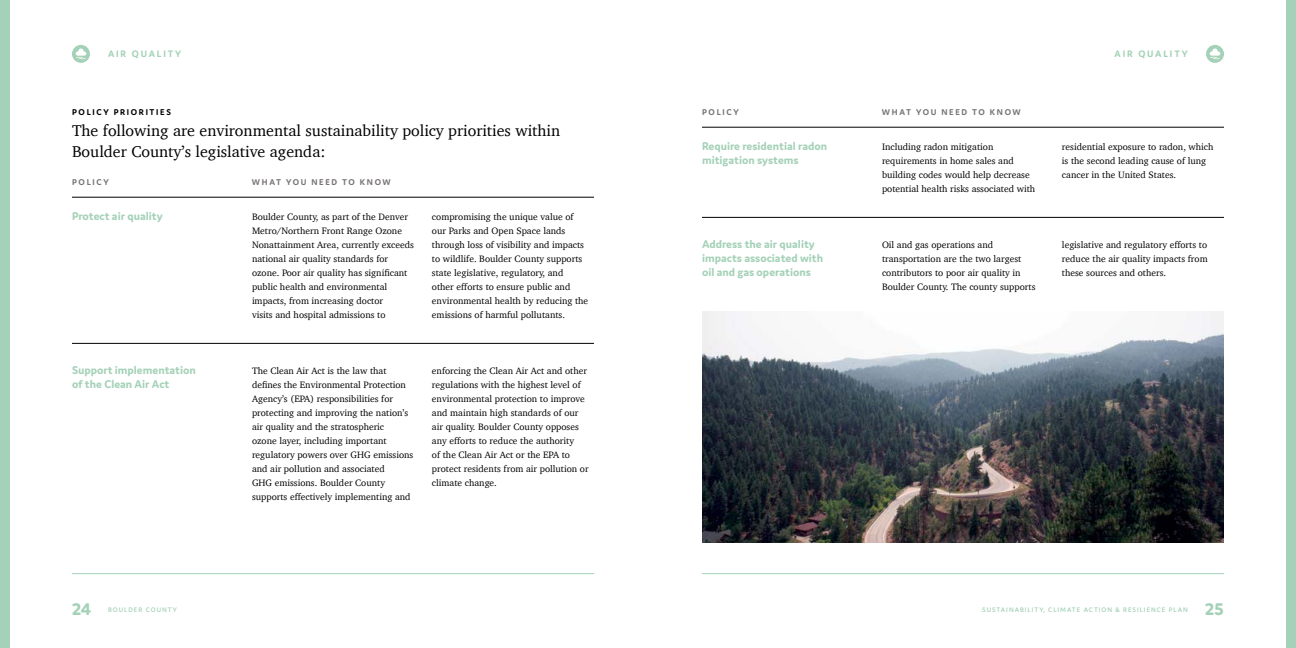
<style>
.page{position:relative;width:1296px;height:648px;background:#fff}
.page>*{position:absolute;margin:0;border:0;box-sizing:border-box;transform-origin:0 0}
.t1{font:800 18px "Domus";color:#a4d1b7}
.t2{font:16px/21px "Charter";color:#000}
.t3{font:700 12px/14px "Domus";color:#a4d1b7}
.t4{font:700 10px "Domus";letter-spacing:.185em;color:#a4d1b7}
.t5{font:9.5px/14px "Charter";color:#000}
.t6{font:700 9px "Domus";letter-spacing:.185em;color:#787477}
.t7{font:700 9px "Domus";letter-spacing:.185em;color:#000}
.t8{font:600 7px "Domus";letter-spacing:.145em;color:#a4d1b7}
</style>
<div class="page">
<hr style="left:72px;top:574px;width:522px;height:1px;background:#a4d1b7">
<hr style="left:702px;top:574px;width:522px;height:1px;background:#a4d1b7">
<div style="left:72px;top:45px;width:18px;height:18px;background:#a4d1b7;border-radius:50%"></div>
<svg style="left:76px;top:49px;width:10px;height:10px"></svg>
<div style="left:1206px;top:45px;width:18px;height:18px;background:#a4d1b7;border-radius:50%"></div>
<svg style="left:1210px;top:49px;width:10px;height:10px"></svg>
<div style="left:0;top:0;width:10px;height:648px;background:#a4d1b7"></div>
<div style="left:1286px;top:0;width:10px;height:648px;background:#a4d1b7"></div>
<hr style="left:72px;top:197px;width:522px;height:1px;background:#000">
<hr style="left:72px;top:343px;width:522px;height:1px;background:#000">
<hr style="left:702px;top:127px;width:522px;height:1px;background:#000">
<hr style="left:702px;top:217px;width:522px;height:1px;background:#000">
<img style="left:702px;top:311px;width:522px;height:231px">
<p class="t4" style="left:108px;top:48px;width:75px">air quality</p>
<p class="t4" style="left:1115px;top:48px;width:75px">air quality</p>
<p class="t7" style="left:72px;top:107px;width:73px">POLI CY PRI ORITI</p>
<p class="t7" style="left:160px;top:107px;width:12px">ES</p>
<h2 class="t2" style="left:72px;top:120px;width:490px">The following are environmental sustainability policy priorities within<br>Boulder County’s legislative agenda:</h2>
<p class="t6" style="left:72px;top:177px;width:36px">POLI CY</p>
<p class="t6" style="left:252px;top:177px;width:140px">WHAT YOU NEED TO KNOW</p>
<p class="t3" style="left:72px;top:209px;width:92px">Protect air quality</p>
<p class="t5" style="left:252px;top:210px;width:164px">Boulder County, as part of the Denver Metro/Northern Front Range Ozone Nonattainment Area, currently exceeds national air quality standards for ozone. Poor air quality has significant public health and environmental impacts, from increasing doctor<br>visits and hospital admissions to</p>
<p class="t5" style="left:432px;top:210px;width:158px">compromising the unique value of our Parks and Open Space lands through loss of visibility and impacts to wildlife. Boulder County supports state legislative, regulatory, and<br>other efforts to ensure public and environmental health by reducing the emissions of harmful pollutants.</p>
<p class="t3" style="left:72px;top:363px;width:125px">Support implementation of the Clean Air Act</p>
<p class="t5" style="left:252px;top:364px;width:163px">The Clean Air Act is the law that defines the Environmental Protection Agency’s (EPA) responsibilities for protecting and improving the nation’s air quality and the stratospheric<br>ozone layer, including important regulatory powers over GHG emissions and air pollution and associated<br>GHG emissions. Boulder County supports effectively implementing and</p>
<p class="t5" style="left:432px;top:364px;width:158px">enforcing the Clean Air Act and other regulations with the highest level of environmental protection to improve and maintain high standards of our air quality. Boulder County opposes any efforts to reduce the authority<br>of the Clean Air Act or the EPA to protect residents from air pollution or climate change.</p>
<p class="t6" style="left:702px;top:107px;width:36px">POLI CY</p>
<p class="t6" style="left:882px;top:107px;width:140px">WHAT YOU NEED TO KNOW</p>
<p class="t3" style="left:702px;top:139px;width:127px">Require residential radon mitigation systems</p>
<p class="t5" style="left:882px;top:140px;width:155px">Including radon mitigation requirements in home sales and building codes would help decrease potential health risks associated with</p>
<p class="t5" style="left:1062px;top:140px;width:153px">residential exposure to radon, which is the second leading cause of lung cancer in the United States.</p>
<p class="t3" style="left:702px;top:237px;width:123px">Address the air quality impacts associated with oil and gas operations</p>
<p class="t5" style="left:882px;top:238px;width:155px">Oil and gas operations and transportation are the two largest contributors to poor air quality in Boulder County. The county supports</p>
<p class="t5" style="left:1062px;top:238px;width:147px;text-align:justify">legislative and regulatory efforts to reduce the air quality impacts from these sources and others.</p>
<h1 class="t1" style="left:72px;top:599px;width:21px">24</h1>
<h1 class="t1" style="left:1205px;top:599px;width:20px">25</h1>
<p class="t8" style="left:108px;top:606px;width:70px">BOULDER COUNTY</p>
<p class="t8" style="left:982px;top:606px;width:207px">SUSTAINABILITY, CLIMATE ACTION &amp; RESILIENCE PLAN</p>
</div>
